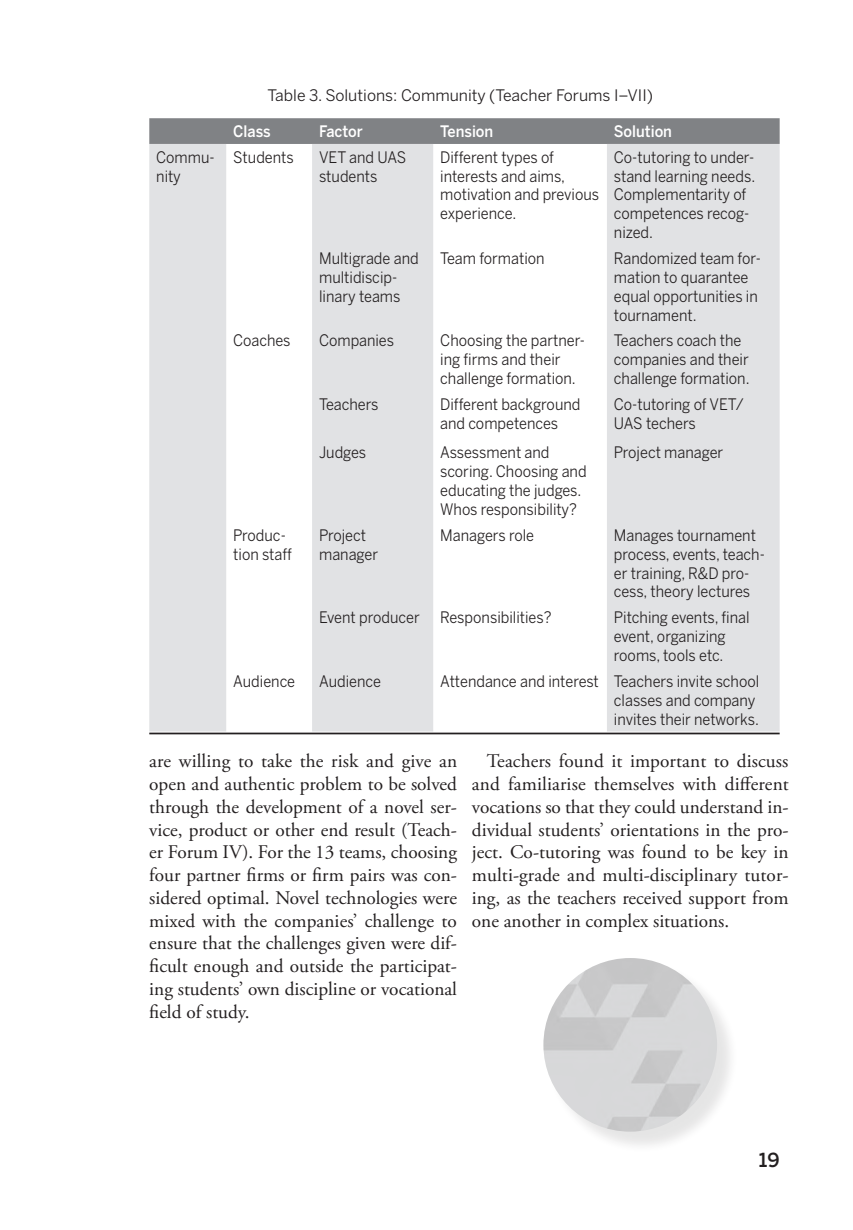
<style>
.page{position:relative;width:853px;height:1230px;background:#fff}
.page>*{position:absolute;margin:0;border:0;box-sizing:border-box;transform-origin:0 0}
.t1{font:19.25px/22.8px "Adobe Garamond Pro";color:#231f20;text-align:justify}
.t2{font:500 19.25px "Benton Sans";color:#231f20}
.t3{font:15.75px/18.9px "Benton Sans";color:#231f20;scale:.92 1}
.t4{font:15.75px "Benton Sans";color:#231f20}
.t5{font:500 15.75px "Benton Sans";color:#fff;scale:.92 1}
</style>
<div class="page">
<div style="left:149px;top:118px;width:630px;height:26px;background:#808285"></div>
<svg style="left:149px;top:144px;width:630px;height:587px;fill:#e1e2e4"></svg>
<hr style="left:149px;top:732px;width:630px;height:2px;background:#231f20">
<div style="left:546px;top:960px;width:192px;height:193px;background:#231f20;opacity:.33"></div>
<img style="left:543px;top:958px;width:174px;height:173px;border-radius:87px">
<p class="t4" style="left:267px;top:87px;width:387px">Table 3. Solutions: Community (Teacher Forums I–VII)</p>
<p class="t5" style="left:233px;top:122px;width:42px">Class</p>
<p class="t5" style="left:319px;top:122px;width:49px">Factor</p>
<p class="t5" style="left:440px;top:122px;width:59px">Tension</p>
<p class="t5" style="left:614px;top:122px;width:65px">Solution</p>
<p class="t3" style="left:156px;top:148px;width:65px">Commu&shy;nity</p>
<p class="t3" style="left:233px;top:148px;width:67px">Students</p>
<p class="t3" style="left:319px;top:148px;width:96px">VET and UAS students</p>
<p class="t3" style="left:440px;top:148px;width:174px">Different types of interests and aims, motivation and previous experience.</p>
<p class="t3" style="left:614px;top:148px;width:155px">Co-tutoring to under&shy;stand learning needs.<br>Complementarity of competences recog&shy;nized.</p>
<p class="t3" style="left:319px;top:249px;width:110px">Multigrade and multidiscip&shy;linary teams</p>
<p class="t3" style="left:440px;top:249px;width:115px">Team formation</p>
<p class="t3" style="left:614px;top:249px;width:161px">Randomized team for&shy;mation to quarantee equal opportunities in tournament.</p>
<p class="t3" style="left:233px;top:332px;width:64px">Coaches</p>
<p class="t3" style="left:319px;top:332px;width:83px">Companies</p>
<p class="t3" style="left:440px;top:332px;width:159px">Choosing the partner&shy;ing firms and their challenge formation.</p>
<p class="t3" style="left:614px;top:332px;width:149px">Teachers coach the companies and their challenge formation.</p>
<p class="t3" style="left:319px;top:395px;width:66px">Teachers</p>
<p class="t3" style="left:440px;top:395px;width:154px">Different background and competences</p>
<p class="t3" style="left:614px;top:395px;width:142px">Co-tutoring of VET/<br>UAS techers</p>
<p class="t3" style="left:319px;top:443px;width:53px">Judges</p>
<p class="t3" style="left:440px;top:443px;width:161px">Assessment and scoring. Choosing and educating the judges.<br>Whos responsibility?</p>
<p class="t3" style="left:614px;top:443px;width:120px">Project manager</p>
<p class="t3" style="left:233px;top:526px;width:65px">Produc&shy;tion staff</p>
<p class="t3" style="left:319px;top:526px;width:66px">Project manager</p>
<p class="t3" style="left:440px;top:526px;width:104px">Managers role</p>
<p class="t3" style="left:614px;top:526px;width:166px">Manages tournament process, events, teach&shy;er training, R&amp;D pro&shy;cess, theory lectures</p>
<p class="t3" style="left:319px;top:608px;width:111px">Event producer</p>
<p class="t3" style="left:440px;top:608px;width:122px">Responsibilities?</p>
<p class="t3" style="left:614px;top:608px;width:149px">Pitching events, final event, organizing rooms, tools etc.</p>
<p class="t3" style="left:233px;top:672px;width:69px">Audience</p>
<p class="t3" style="left:319px;top:672px;width:69px">Audience</p>
<p class="t3" style="left:614px;top:672px;width:159px;text-indent:-174px">Attendance and interest Teachers invite school classes and company invites their networks.</p>
<p class="t1" style="left:149px;top:750px;width:309px">are willing to take the risk and give an open and authentic problem to be solved through the development of a novel ser&shy;vice, product or other end result (Teach&shy;er Forum IV). For the 13 teams, choosing four partner firms or firm pairs was con&shy;sidered optimal. Novel technologies were mixed with the companies’ challenge to ensure that the challenges given were dif&shy;ficult enough and outside the participat&shy;ing students’ own discipline or vocational field of study.</p>
<p class="t1" style="left:472px;top:750px;width:318px;text-indent:15px">Teachers found it important to discuss and familiarise themselves with different vocations so that they could understand in&shy;dividual students’ orientations in the pro&shy;ject. Co-tutoring was found to be key in multi-grade and multi-disciplinary tutor&shy;ing, as the teachers received support from one another in complex situations.</p>
<p class="t2" style="left:758px;top:1149px;width:22px">19</p>
</div>
